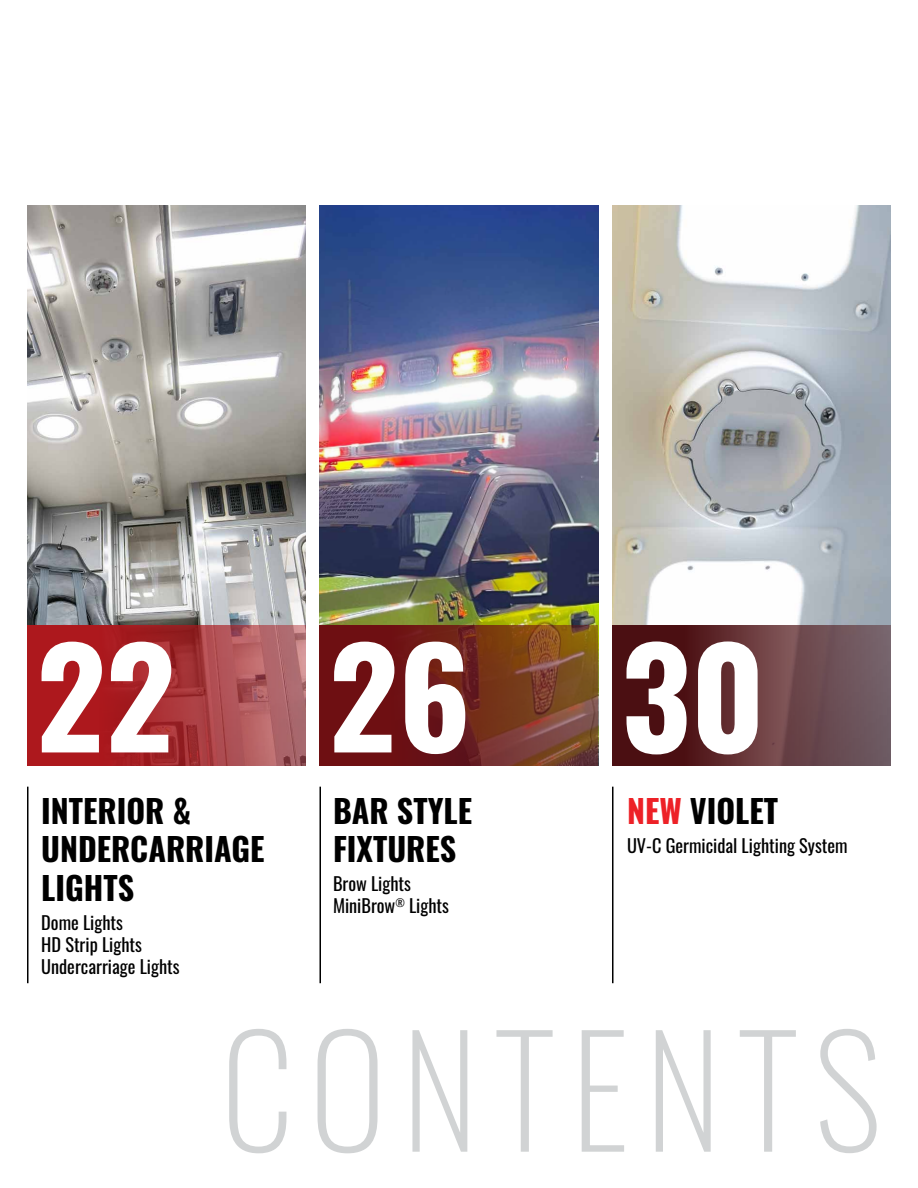
<style>
.page{position:relative;width:918px;height:1188px;background:#fff}
.page>*{position:absolute;margin:0;border:0;box-sizing:border-box;transform-origin:0 0}
.t1{font:200 150px "Oswald";letter-spacing:.1em;color:#d1d3d4}
.t2{font:700 135px "Oswald";color:#fff}
.t3{font:700 32.1px/38.5px "Oswald";color:#000}
.t4{font:18.3px/21.9px "Oswald";color:#000}
.s1{color:#ed2127}
</style>
<div class="page">
<img style="left:27px;top:206px;width:279px;height:420px">
<img style="left:320px;top:206px;width:278px;height:420px">
<img style="left:612px;top:206px;width:279px;height:420px">
<svg style="left:27px;top:626px;width:279px;height:140px;background:#aa3539"></svg>
<svg style="left:320px;top:626px;width:278px;height:140px;background:#73291d"></svg>
<svg style="left:612px;top:626px;width:279px;height:140px;background:#603337"></svg>
<hr style="left:320px;top:787px;width:1px;height:196px;background:#000">
<hr style="left:612px;top:787px;width:2px;height:196px;background:#000">
<hr style="left:27px;top:787px;width:1px;height:196px;background:#000">
<h2 class="t2" style="left:36px;top:627px;width:730px">22 26 30</h2>
<h3 class="t3" style="left:41px;top:794px;width:225px">INTERIOR &amp;<br>UNDERCARRIAGE<br>LIGHTS</h3>
<p class="t4" style="left:41px;top:909px;width:140px">Dome Lights<br>HD Strip Lights<br>Undercarriage Lights</p>
<h3 class="t3" style="left:333px;top:794px;width:141px">BAR STYLE<br>FIXTURES</h3>
<p class="t4" style="left:333px;top:871px;width:118px">Brow Lights<br>MiniBrow<sup>®</sup> Lights</p>
<h3 class="t3" style="left:627px;top:794px;width:153px"><span class="s1">NEW</span> VIOLET</h3>
<p class="t4" style="left:627px;top:832px;width:222px">UV-C Germicidal Lighting System</p>
<h1 class="t1" style="left:220px;top:958px;width:663px">CONTENTS</h1>
</div>
